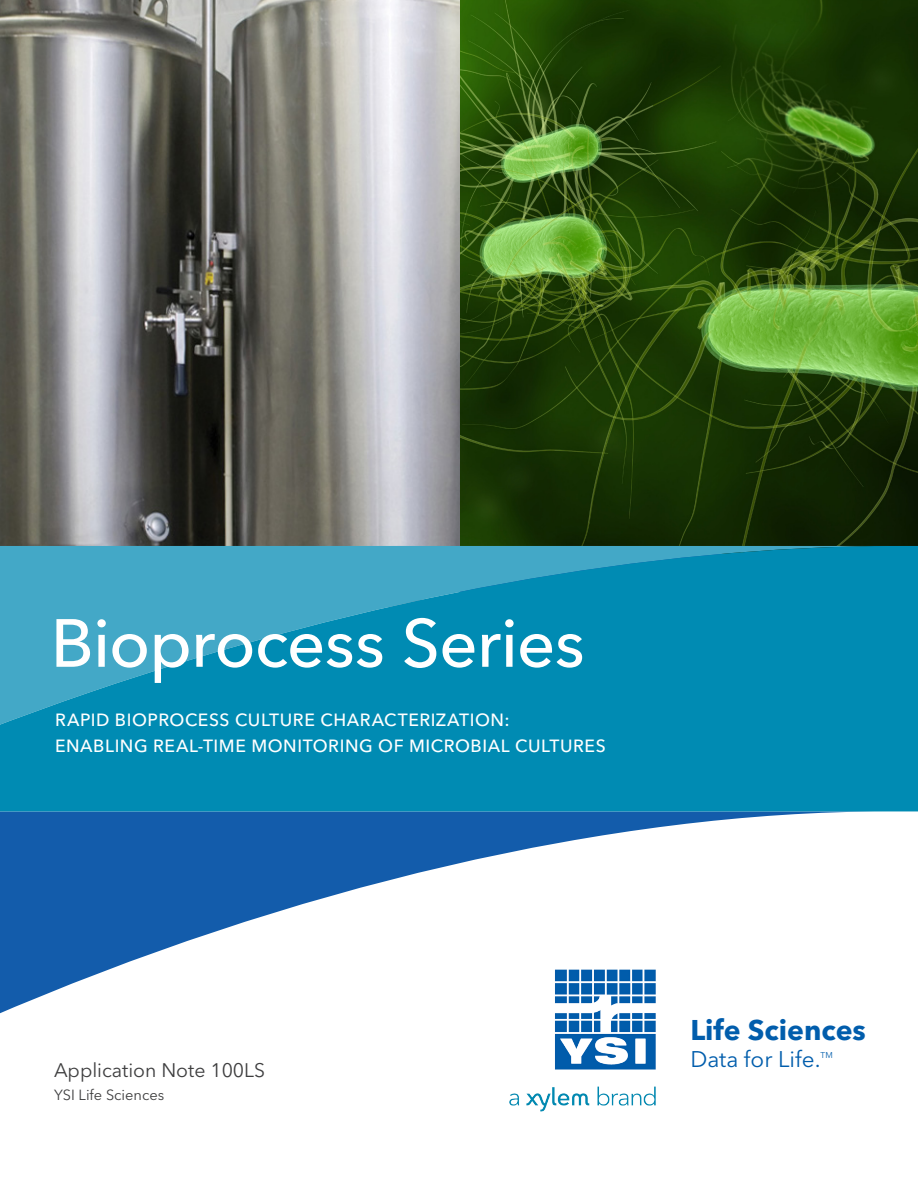
<style>
.page{position:relative;width:918px;height:1188px;background:#fff}
.page>*{position:absolute;margin:0;border:0;box-sizing:border-box;transform-origin:0 0}
.Cover_Headline{font:500 67.35px "Avenir Next LT Pro";letter-spacing:-.015em;color:#fff}
.t1{font:700 28.35px "Avenir Next LT Pro";color:#015dac}
.t2{font:22.5px "Avenir Next LT Pro";color:#015dac}
.t3{font:19.5px "Avenir Next LT Pro";color:#3e3e3f}
.Cover_Subhead{font:500 17.55px "Avenir Next LT Pro";letter-spacing:.03em;color:#fff}
.t4{font:14.7px "Avenir Next LT Pro";color:#3e3e3f}
.t5{font:8.4px "Avenir Next LT Pro";color:#015dac}
</style>
<div class="page">
<img style="left:460px;top:0;width:458px;height:546px">
<img style="left:0;top:0;width:460px;height:546px">
<svg style="left:0;top:811px;width:887px;height:203px"></svg>
<svg style="left:0;top:546px;width:918px;height:265px;background:#0f91b7"></svg>
<img style="left:487px;top:949px;width:183px;height:163px">
<p class="Cover_Headline" style="left:51px;top:603px;width:536px">Bioprocess Series</p>
<p class="Cover_Subhead" style="left:55px;top:709px;width:456px">RAPID BIOPROCESS CULTURE CHARACTERIZATION:</p>
<p class="Cover_Subhead" style="left:55px;top:735px;width:552px">ENABLING REAL-TIME MONITORING OF MICROBIAL CULTURES</p>
<p class="t3" style="left:54px;top:1058px;width:213px">Application Note 100LS</p>
<p class="t4" style="left:54px;top:1086px;width:112px">YSI Life Sciences</p>
<p class="t1" style="left:690px;top:1013px;width:177px">Life Sciences</p>
<p class="t2" style="left:690px;top:1046px;width:132px">Data for Life.</p>
<p class="t5" style="left:821px;top:1051px;width:14px">TM</p>
</div>
